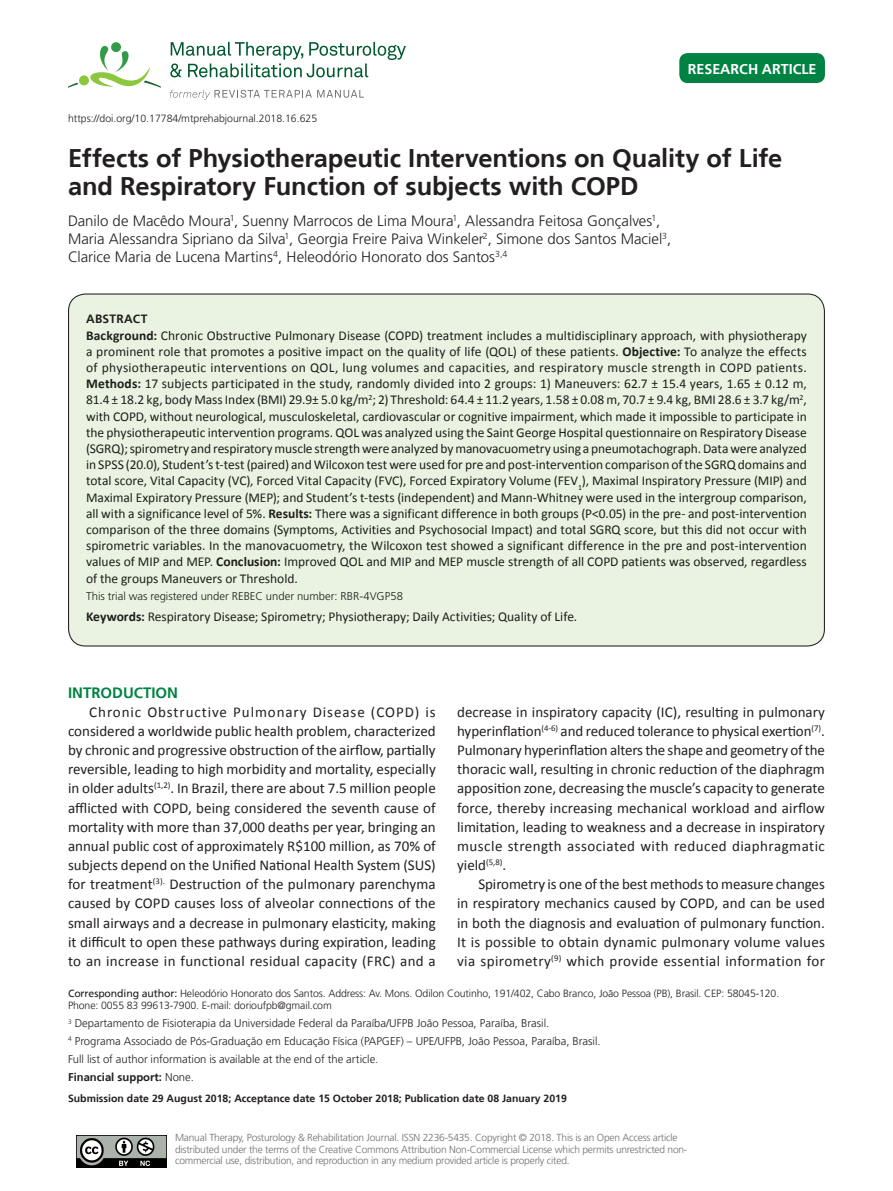
<style>
.page{position:relative;width:893px;height:1191px;background:#fff}
.page>*{position:absolute;margin:0;border:0;box-sizing:border-box;transform-origin:0 0}
.ArticleTitle{font:700 25.5px/28.5px "Frutiger";letter-spacing:-.005em;color:#231f20}
.Paragraph{font:15px/19.2px "Calibri";letter-spacing:.025em;color:#231f20;text-align:justify}
.Authors{font:300 15px/18px "Frutiger";color:#231f20}
.Heading1{font:700 15px "Frutiger";color:#008342}
.t1{font:700 14.25px "Frutiger";color:#fff}
.t2{font:13.5px/16.2px "Calibri";letter-spacing:-.005em;color:#231f20;text-align:justify}
.t3{font:700 12px "Frutiger";letter-spacing:.02em;color:#231f20}
.Affiliations{font:300 11.25px "Frutiger";color:#231f20}
.fnArticleOther{font:300 11.25px "Frutiger";color:#231f20}
.fnSupported-by{font:700 11.25px "Frutiger";color:#231f20}
.Correspondence{font:300 10.5px/12.6px "Frutiger";letter-spacing:-.01em;color:#231f20}
.History{font:700 10.5px "Frutiger";color:#231f20}
.ArticleDOIAlt{font:300 10.5px "Frutiger";color:#231f20}
.LicenseParaAlt{font:300 10.2px/11.2px "Frutiger";letter-spacing:-.02em;color:#6d6f71}
.s1{font-weight:700}
.s2{font-weight:400}
.s3{font-weight:300}
</style>
<div class="page">
<svg style="left:170px;top:42px;width:236px;height:35px"></svg>
<div style="left:111px;top:42px;width:10px;height:10px;background:#329b47;border-radius:50%"></div>
<div style="left:79px;top:75px;width:10px;height:10px;background:#8dc73f;border-radius:50%"></div>
<svg style="left:85px;top:46px;width:76px;height:42px"></svg>
<svg style="left:68px;top:83px;width:10px;height:5px"></svg>
<svg style="left:170px;top:90px;width:194px;height:10px"></svg>
<div style="left:679px;top:53px;width:146px;height:30px;background:#008342;border-radius:9px"></div>
<img style="left:77px;top:1135px;width:90px;height:32px">
<div style="left:69px;top:294px;width:755px;height:352px;background:#eaf3e1;border-radius:17px"></div>
<p class="ArticleDOIAlt" style="left:68px;top:112px;width:251px">https://doi.org/10.17784/mtprehabjournal.2018.16.625</p>
<p class="t1" style="left:688px;top:61px;width:130px">RESEARCH ARTICLE</p>
<p class="ArticleTitle" style="left:68px;top:143px;width:716px">Effects of Physiotherapeutic Interventions on Quality of Life and Respiratory Function of subjects with COPD</p>
<p class="Authors" style="left:68px;top:212px;width:605px">Danilo de Macêdo Moura<sup>1</sup>, Suenny Marrocos de Lima Moura<sup>1</sup>, Alessandra Feitosa Gonçalves<sup>1</sup>,<br>Maria Alessandra Sipriano da Silva<sup>1</sup>, Georgia Freire Paiva Winkeler<sup>2</sup>, Simone dos Santos Maciel<sup>3</sup>,<br>Clarice Maria de Lucena Martins<sup>4</sup>, Heleodório Honorato dos Santos<sup>3,4</sup></p>
<p class="t3" style="left:86px;top:312px;width:63px">ABSTRACT</p>
<p class="t2" style="left:86px;top:327px;width:722px"><span class="s1">Background:</span> Chronic Obstructive Pulmonary Disease (COPD) treatment includes a multidisciplinary approach, with physiotherapy a prominent role that promotes a positive impact on the quality of life (QOL) of these patients. <span class="s1">Objective:</span> To analyze the effects of physiotherapeutic interventions on QOL, lung volumes and capacities, and respiratory muscle strength in COPD patients.<br><span class="s1">Methods:</span> 17 subjects participated in the study, randomly divided into 2 groups: 1) Maneuvers: 62.7 ± 15.4 years, 1.65 ± 0.12 m, 81.4 ± 18.2 kg, body Mass Index (BMI) 29.9± 5.0 kg/m<sup>2</sup>; 2) Threshold: 64.4 ± 11.2 years, 1.58 ± 0.08 m, 70.7 ± 9.4 kg, BMI 28.6 ± 3.7 kg/m<sup>2</sup>, with COPD, without neurological, musculoskeletal, cardiovascular or cognitive impairment, which made it impossible to participate in the physiotherapeutic intervention programs. QOL was analyzed using the Saint George Hospital questionnaire on Respiratory Disease (SGRQ); spirometry and respiratory muscle strength were analyzed by manovacuometry using a pneumotachograph. Data were analyzed in SPSS (20.0), Student’s t-test (paired) and Wilcoxon test were used for pre and post-intervention comparison of the SGRQ domains and total score, Vital Capacity (VC), Forced Vital Capacity (FVC), Forced Expiratory Volume (FEV<sub>1</sub>), Maximal Inspiratory Pressure (MIP) and Maximal Expiratory Pressure (MEP); and Student’s t-tests (independent) and Mann-Whitney were used in the intergroup comparison, all with a significance level of 5%. <span class="s1">Results:</span> There was a significant difference in both groups (P&lt;0.05) in the pre- and post-intervention comparison of the three domains (Symptoms, Activities and Psychosocial Impact) and total SGRQ score, but this did not occur with spirometric variables. In the manovacuometry, the Wilcoxon test showed a significant difference in the pre and post-intervention values of MIP and MEP. <span class="s1">Conclusion:</span> Improved QOL and MIP and MEP muscle strength of all COPD patients was observed, regardless of the groups Maneuvers or Threshold.</p>
<p class="Affiliations" style="left:86px;top:590px;width:318px">This trial was registered under REBEC under number: RBR-4VGP58</p>
<p class="t2" style="left:86px;top:608px;width:493px"><span class="s1">Keywords:</span> Respiratory Disease; Spirometry; Physiotherapy; Daily Activities; Quality of Life.</p>
<p class="Heading1" style="left:68px;top:683px;width:112px">INTRODUCTION</p>
<p class="Paragraph" style="left:68px;top:702px;width:369px;text-indent:21px">Chronic Obstructive Pulmonary Disease (COPD) is considered a worldwide public health problem, characterized by chronic and progressive obstruction of the airflow, partially reversible, leading to high morbidity and mortality, especially in older adults<sup>(1,2)</sup>. In Brazil, there are about 7.5 million people afflicted with COPD, being considered the seventh cause of mortality with more than 37,000 deaths per year, bringing an annual public cost of approximately R$100 million, as 70% of subjects depend on the Unified National Health System (SUS) for treatment<sup>(3).</sup> Destruction of the pulmonary parenchyma caused by COPD causes loss of alveolar connections of the small airways and a decrease in pulmonary elasticity, making it difficult to open these pathways during expiration, leading to an increase in functional residual capacity (FRC) and a</p>
<p class="Paragraph" style="left:457px;top:702px;width:369px">decrease in inspiratory capacity (IC), resulting in pulmonary hyperinflation<sup>(4-6)</sup> and reduced tolerance to physical exertion<sup>(7)</sup>.<br>Pulmonary hyperinflation alters the shape and geometry of the thoracic wall, resulting in chronic reduction of the diaphragm apposition zone, decreasing the muscle’s capacity to generate force, thereby increasing mechanical workload and airflow limitation, leading to weakness and a decrease in inspiratory muscle strength associated with reduced diaphragmatic yield<sup>(5,8)</sup>.</p>
<p class="Paragraph" style="left:457px;top:874px;width:369px;text-indent:21px">Spirometry is one of the best methods to measure changes in respiratory mechanics caused by COPD, and can be used in both the diagnosis and evaluation of pulmonary function.<br>It is possible to obtain dynamic pulmonary volume values via spirometry<sup>(9)</sup> which provide essential information for</p>
<p class="Correspondence" style="left:68px;top:987px;width:713px"><span class="s2">Corresponding author:</span> Heleodório Honorato dos Santos. Address: Av. Mons. Odilon Coutinho, 191/402, Cabo Branco, João Pessoa (PB), Brasil. CEP: 58045-120.<br>Phone: 0055 83 99613-7900. E-mail: dorioufpb@gmail.com</p>
<p class="Affiliations" style="left:68px;top:1017px;width:483px"><sup>3</sup> Departamento de Fisioterapia da Universidade Federal da Paraíba/UFPB João Pessoa, Paraíba, Brasil.</p>
<p class="Affiliations" style="left:68px;top:1034px;width:534px"><sup>4</sup> Programa Associado de Pós-Graduação em Educação Física (PAPGEF) – UPE/UFPB, João Pessoa, Paraíba, Brasil.</p>
<p class="fnArticleOther" style="left:68px;top:1052px;width:312px">Full list of author information is available at the end of the article.</p>
<p class="fnSupported-by" style="left:68px;top:1070px;width:127px">Financial support: <span class="s3">None.</span></p>
<p class="History" style="left:68px;top:1091px;width:500px">Submission date 29 August 2018; Acceptance date 15 October 2018; Publication date 08 January 2019</p>
<p class="LicenseParaAlt" style="left:175px;top:1132px;width:514px">Manual Therapy, Posturology &amp; Rehabilitation Journal. ISSN 2236-5435. Copyright © 2018. This is an Open Access article distributed under the terms of the Creative Commons Attribution Non-Commercial License which permits unrestricted non&shy;commercial use, distribution, and reproduction in any medium provided article is properly cited.</p>
</div>
